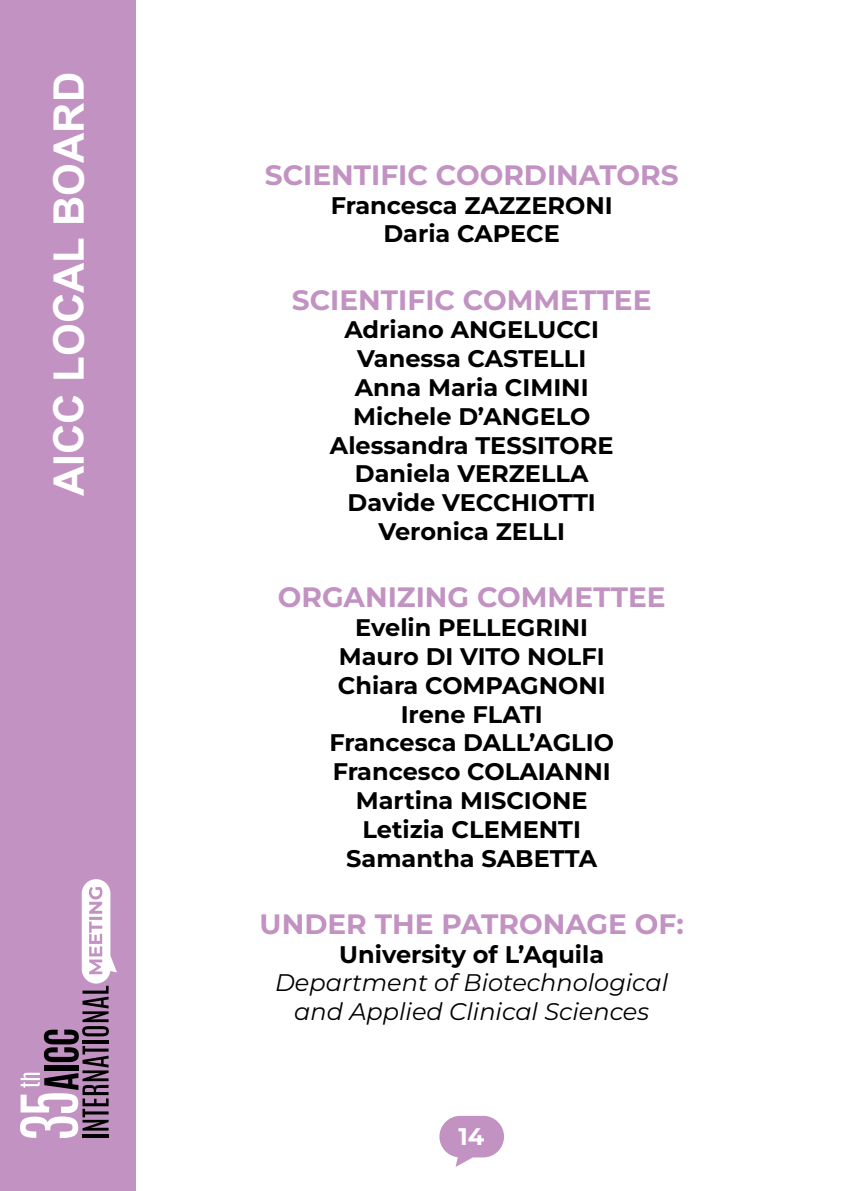
<style>
.page{position:relative;width:851px;height:1191px;background:#fff}
.page>*{position:absolute;margin:0;border:0;box-sizing:border-box;transform-origin:0 0}
.t1{font:700 42px "Arial";color:#fff}
.t2{font:100 28px "Montserrat";color:#c292c2}
.t3{font:100 24px/28.8px "Montserrat";color:#000;text-align:center}
.t4{font:italic 100 24px/28.8px "Montserrat";color:#000;text-align:center}
.t5{font:100 24px "Montserrat";color:#fff}
</style>
<div class="page">
<svg style="left:439px;top:1115px;width:65px;height:52px"></svg>
<div style="left:0;top:0;width:135px;height:1191px;background:#c292c2"></div>
<svg style="left:20px;top:879px;width:97px;height:259px"></svg>
<h1 class="t1" style="left:41px;top:496px;width:425px;rotate:-90deg">AICC LOCAL BOARD</h1>
<p class="t2" style="left:265px;top:156px;width:415px">SCIENTIFIC COORDINATORS</p>
<p class="t3" style="left:331px;top:190px;width:283px">Francesca ZAZZERONI<br>Daria CAPECE</p>
<p class="t2" style="left:292px;top:281px;width:361px">SCIENTIFIC COMMETTEE</p>
<p class="t3" style="left:330px;top:315px;width:285px">Adriano ANGELUCCI<br>Vanessa CASTELLI<br>Anna Maria CIMINI<br>Michele D’ANGELO<br>Alessandra TESSITORE<br>Daniela VERZELLA<br>Davide VECCHIOTTI<br>Veronica ZELLI</p>
<p class="t2" style="left:278px;top:579px;width:389px">ORGANIZING COMMETTEE</p>
<p class="t3" style="left:329px;top:612px;width:286px">Evelin PELLEGRINI<br>Mauro DI VITO NOLFI<br>Chiara COMPAGNONI<br>Irene FLATI<br>Francesca DALL’AGLIO<br>Francesco COLAIANNI<br>Martina MISCIONE<br>Letizia CLEMENTI<br>Samantha SABETTA</p>
<p class="t2" style="left:259px;top:905px;width:425px">UNDER THE PATRONAGE OF:</p>
<p class="t3" style="left:339px;top:939px;width:266px">University of L’Aquila</p>
<p class="t4" style="left:275px;top:968px;width:394px">Department of Biotechnological and Applied Clinical Sciences</p>
<p class="t5" style="left:458px;top:1120px;width:27px">14</p>
</div>
